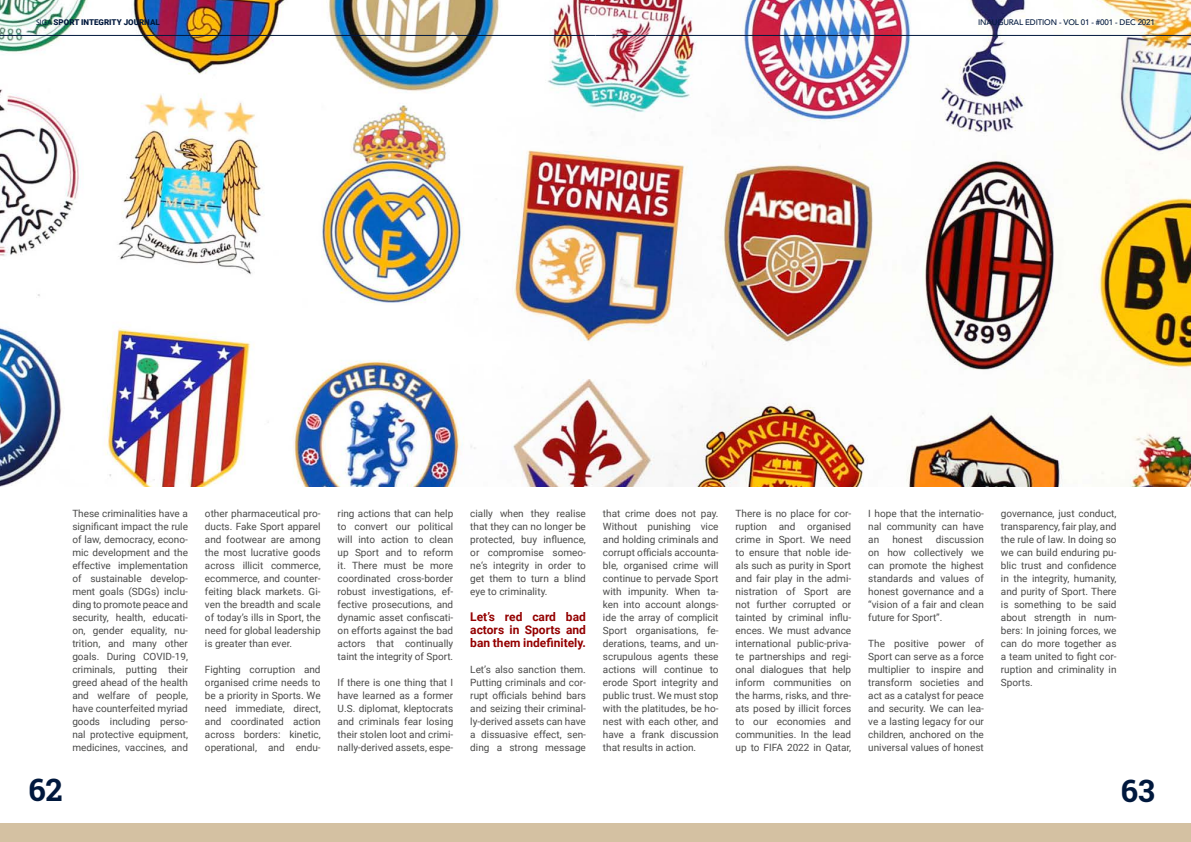
<style>
.page{position:relative;width:1191px;height:842px;background:#fff}
.page>*{position:absolute;margin:0;border:0;box-sizing:border-box;transform-origin:0 0}
.page_numbers{font:700 30.9px "Roboto Slab";color:#00183d}
.body{font:700 12px/13px "Roboto";color:#940000;text-align:justify}
.body-2{font:10px/13px "Roboto";color:#4a4a49;text-align:justify}
.t1{font:500 8px "Avenir LT Std";letter-spacing:-.02em;color:#00183d}
.t2{font:900 8px "Roboto";color:#00183d}
.s1{font-family:"Myriad Pro";font-weight:400}
</style>
<div class="page">
<div style="left:0;top:824px;width:1191px;height:18px;background:#d4c1a2"></div>
<img style="left:0;top:0;width:1191px;height:486px">
<hr style="left:0;top:35px;width:595px;height:1px;background:#00183d">
<hr style="left:595px;top:35px;width:596px;height:1px;background:#00183d">
<p class="t2" style="left:36px;top:17px;width:125px"><span class="s1">SIGA</span> SPORT INTEGRITY JOURNAL</p>
<p class="t1" style="left:978px;top:18px;width:178px">INAUGURAL EDITION - VOL 01 - #001 - DEC 2021</p>
<p class="body-2" style="left:72px;top:507px;width:117px">These criminalities have a significant impact the rule of law, democracy, econo&shy;mic development and the effective implementation of sustainable develop&shy;ment goals (SDGs) inclu&shy;ding to promote peace and security, health, educati&shy;on, gender equality, nu&shy;trition, and many other goals. During COVID-19, criminals, putting their greed ahead of the health and welfare of people, have counterfeited myriad goods including perso&shy;nal protective equipment, medicines, vaccines, and</p>
<p class="body-2" style="left:205px;top:507px;width:117px">other pharmaceutical pro&shy;ducts. Fake Sport apparel and footwear are among the most lucrative goods across illicit commerce, ecommerce, and counter&shy;feiting black markets. Gi&shy;ven the breadth and scale of today’s ills in Sport, the need for global leadership is greater than ever.</p>
<p class="body-2" style="left:205px;top:663px;width:117px">Fighting corruption and organised crime needs to be a priority in Sports. We need immediate, direct, and coordinated action across borders: kinetic, operational, and endu-</p>
<p class="body-2" style="left:338px;top:507px;width:117px">ring actions that can help to convert our political will into action to clean up Sport and to reform it. There must be more coordinated cross-border robust investigations, ef&shy;fective prosecutions, and dynamic asset confiscati&shy;on efforts against the bad actors that continually taint the integrity of Sport.</p>
<p class="body-2" style="left:338px;top:676px;width:117px">If there is one thing that I have learned as a former U.S. diplomat, kleptocrats and criminals fear losing their stolen loot and crimi&shy;nally-derived assets, espe-</p>
<p class="body-2" style="left:470px;top:507px;width:117px">cially when they realise that they can no longer be protected, buy influence, or compromise someo&shy;ne‘s integrity in order to get them to turn a blind eye to criminality.</p>
<p class="body" style="left:470px;top:610px;width:117px">Let’s red card bad actors in Sports and ban them indefinitely.</p>
<p class="body-2" style="left:470px;top:663px;width:117px">Let’s also sanction them.<br>Putting criminals and cor&shy;rupt officials behind bars and seizing their criminal&shy;ly-derived assets can have a dissuasive effect, sen&shy;ding a strong message</p>
<p class="body-2" style="left:603px;top:507px;width:117px">that crime does not pay.<br>Without punishing vice and holding criminals and corrupt officials accounta&shy;ble, organised crime will continue to pervade Sport with impunity. When ta&shy;ken into account alongs&shy;ide the array of complicit Sport organisations, fe&shy;derations, teams, and un&shy;scrupulous agents these actions will continue to erode Sport integrity and public trust. We must stop with the platitudes, be ho&shy;nest with each other, and have a frank discussion that results in action.</p>
<p class="body-2" style="left:735px;top:507px;width:117px">There is no place for cor&shy;ruption and organised crime in Sport. We need to ensure that noble ide&shy;als such as purity in Sport and fair play in the admi&shy;nistration of Sport are not further corrupted or tainted by criminal influ&shy;ences. We must advance international public-priva&shy;te partnerships and regi&shy;onal dialogues that help inform communities on the harms, risks, and thre&shy;ats posed by illicit forces to our economies and communities. In the lead up to FIFA 2022 in Qatar,</p>
<p class="body-2" style="left:868px;top:507px;width:117px">I hope that the internatio&shy;nal community can have an</p>
<p class="body-2" style="left:868px;top:533px;width:117px;text-indent:68px">discussion on how collectively we can promote the highest standards and values of honest governance and a “vision of a fair and clean future for Sport”.</p>
<p class="body-2" style="left:868px;top:637px;width:117px">The positive power of Sport can serve as a force multiplier to inspire and transform societies and act as a catalyst for peace and security. We can lea&shy;ve a lasting legacy for our children, anchored on the universal values of honest</p>
<p class="body-2" style="left:892px;top:533px;width:32px">honest</p>
<p class="body-2" style="left:1001px;top:507px;width:117px">governance, just conduct, transparency, fair play, and the rule of law. In doing so we can build enduring pu&shy;blic trust and confidence in the integrity, humanity, and purity of Sport. There is something to be said about strength in num&shy;bers: In joining forces, we can do more together as a team united to fight cor&shy;ruption and criminality in Sports.</p>
<p class="page_numbers" style="left:28px;top:769px;width:36px">62</p>
<p class="page_numbers" style="left:1121px;top:769px;width:36px">63</p>
</div>
